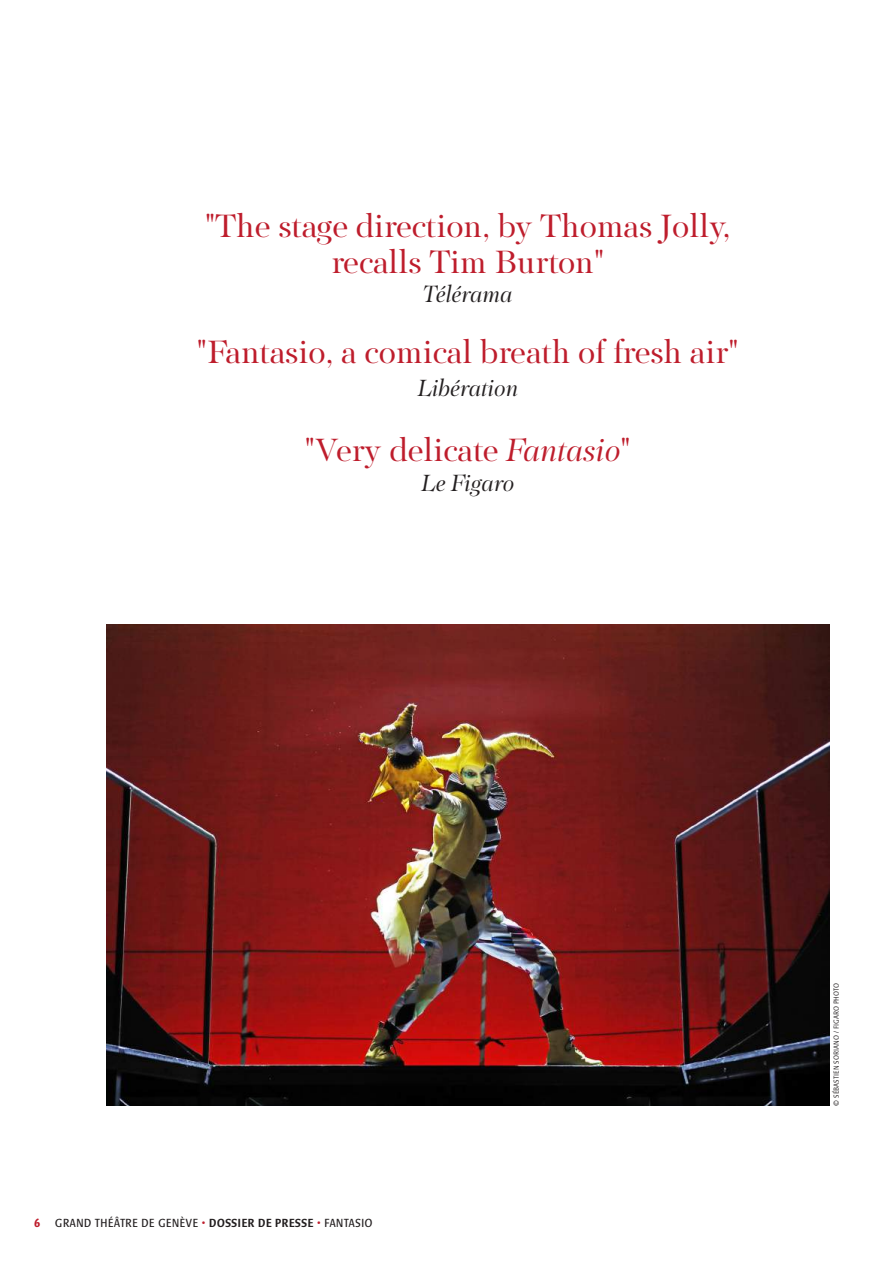
<style>
.page{position:relative;width:893px;height:1263px;background:#fff}
.page>*{position:absolute;margin:0;border:0;box-sizing:border-box;transform-origin:0 0}
.t1{font:33px/36px "PF Regal Display Pro";color:#be1d2c;text-align:center}
.t2{font:italic 24px "PF Regal Display Pro";color:#231f20}
.t3{font:12px "Satero Sans LT Pro";color:#231f20}
.t4{font:300 7.5px "Satero Sans LT Pro";color:#231f20}
.s1{font-style:italic}
.s2{font-weight:700;color:#be1d2c}
.s3{color:#be1d2c}
.s4{font-weight:500}
</style>
<div class="page">
<img style="left:106px;top:624px;width:723px;height:482px">
<p class="t1" style="left:205px;top:209px;width:527px">"The stage direction, by Thomas Jolly, recalls Tim Burton"</p>
<p class="t2" style="left:423px;top:280px;width:91px">Télérama</p>
<p class="t1" style="left:197px;top:334px;width:543px">"Fantasio, a comical breath of fresh air"</p>
<p class="t2" style="left:417px;top:375px;width:102px">Libération</p>
<p class="t1" style="left:305px;top:433px;width:327px">"Very delicate <span class="s1">Fantasio</span>"</p>
<p class="t2" style="left:421px;top:469px;width:94px">Le Figaro</p>
<p class="t3" style="left:34px;top:1216px;width:340px"><span class="s2">6</span> GRAND THÉÂTRE DE GENÈVE <span class="s3">•</span> <span class="s4">DOSSIER DE PRESSE</span> <span class="s3">•</span> FANTASIO</p>
<p class="t4" style="left:832px;top:1106px;width:124px;rotate:-90deg">© SÉBASTIEN SORIANO / FIGARO PHOTO</p>
</div>
